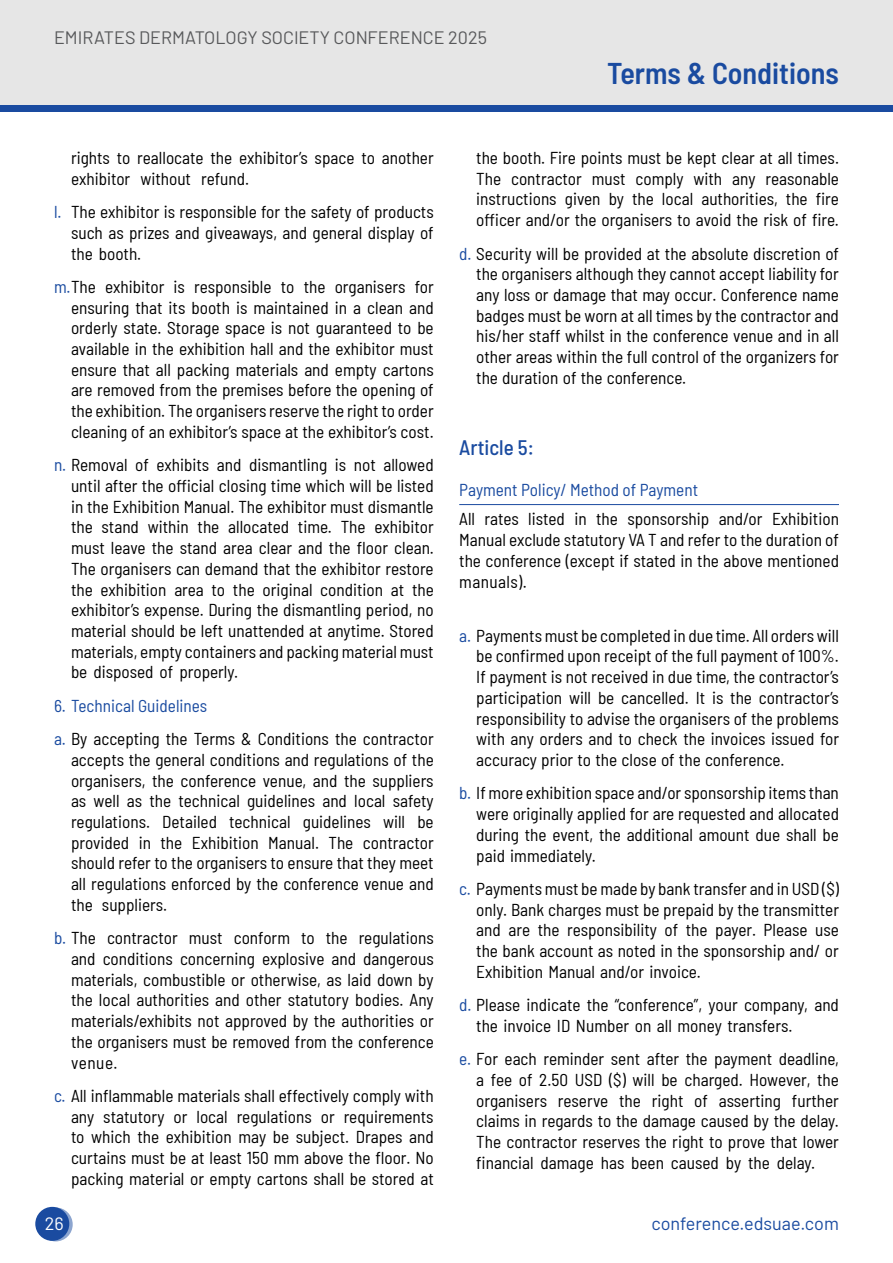
<style>
.page{position:relative;width:893px;height:1263px;background:#fff}
.page>*{position:absolute;margin:0;border:0;box-sizing:border-box;transform-origin:0 0}
.t1{font:600 semi-condensed 30px "Barlow";color:#1a4ba0}
.t2{font:500 semi-condensed 21px "Barlow";color:#1a4ba0}
.t3{font:18px "Barlow";color:#58595b}
.t4{font:18px "Barlow";color:#1a4ba0}
.t5{font:18px "Barlow";color:#fff}
.t6{font:semi-condensed 17.25px/20.7px "Barlow";color:#000;text-align:justify}
.t7{font:semi-condensed 17.25px "Barlow";color:#1a4ba0}
.s1{color:#1a4ba0}
</style>
<div class="page">
<div style="left:0;top:0;width:893px;height:106px;background:#e6e6e6"></div>
<div style="left:0;top:105px;width:893px;height:7px;background:#1a4ba0"></div>
<svg style="left:39px;top:1207px;width:34px;height:34px"></svg>
<div style="left:35px;top:1207px;width:34px;height:34px;background:#1a4ba0;border-radius:50%"></div>
<hr style="left:459px;top:504px;width:380px;height:1px;background:#1a4ba0">
<p class="t3" style="left:54px;top:25px;width:434px">EMIRATES DERMATOLOGY SOCIETY CONFERENCE 2025</p>
<h1 class="t1" style="left:607px;top:52px;width:233px">Terms &amp; Conditions</h1>
<p class="t6" style="left:71px;top:146px;width:364px">rights to reallocate the exhibitor’s space to another exhibitor without refund.</p>
<p class="t6" style="left:71px;top:200px;width:364px;text-indent:-17px"><span class="s1">l.</span> The exhibitor is responsible for the safety of products such as prizes and giveaways, and general display of the booth.</p>
<p class="t6" style="left:71px;top:275px;width:364px;text-indent:-17px"><span class="s1">m.</span>The exhibitor is responsible to the organisers for ensuring that its booth is maintained in a clean and orderly state. Storage space is not guaranteed to be available in the exhibition hall and the exhibitor must ensure that all packing materials and empty cartons are removed from the premises before the opening of the exhibition. The organisers reserve the right to order cleaning of an exhibitor’s space at the exhibitor’s cost.</p>
<p class="t6" style="left:71px;top:453px;width:364px;text-indent:-17px"><span class="s1">n.</span> Removal of exhibits and dismantling is not allowed until after the official closing time which will be listed in the Exhibition Manual. The exhibitor must dismantle the stand within the allocated time. The exhibitor must leave the stand area clear and the floor clean.<br>The organisers can demand that the exhibitor restore the exhibition area to the original condition at the exhibitor’s expense. During the dismantling period, no material should be left unattended at anytime. Stored materials, empty containers and packing material must be disposed of properly.</p>
<p class="t6" style="left:54px;top:688px;width:381px;line-height:33.5px"><span class="s1">6. Technical Guidelines<br>a.</span> By accepting the Terms &amp; Conditions the contractor</p>
<p class="t6" style="left:71px;top:748px;width:364px">accepts the general conditions and regulations of the organisers, the conference venue, and the suppliers as well as the technical guidelines and local safety regulations. Detailed technical guidelines will be provided in the Exhibition Manual. The contractor should refer to the organisers to ensure that they meet all regulations enforced by the conference venue and the suppliers.</p>
<p class="t6" style="left:71px;top:926px;width:364px;text-indent:-17px"><span class="s1">b.</span> The contractor must conform to the regulations and conditions concerning explosive and dangerous materials, combustible or otherwise, as laid down by the local authorities and other statutory bodies. Any materials/exhibits not approved by the authorities or the organisers must be removed from the conference venue.</p>
<p class="t6" style="left:71px;top:1084px;width:364px;text-indent:-17px"><span class="s1">c.</span> All inflammable materials shall effectively comply with any statutory or local regulations or requirements to which the exhibition may be subject. Drapes and curtains must be at least 150 mm above the floor. No packing material or empty cartons shall be stored at</p>
<p class="t6" style="left:476px;top:146px;width:364px">the booth. Fire points must be kept clear at all times.<br>The contractor must comply with any reasonable instructions given by the local authorities, the fire officer and/or the organisers to avoid the risk of fire.</p>
<p class="t6" style="left:476px;top:242px;width:364px;text-indent:-17px"><span class="s1">d.</span> Security will be provided at the absolute discretion of the organisers although they cannot accept liability for any loss or damage that may occur. Conference name badges must be worn at all times by the contractor and his/her staff whilst in the conference venue and in all other areas within the full control of the organizers for the duration of the conference.</p>
<p class="t2" style="left:459px;top:432px;width:76px">Article 5:</p>
<p class="t7" style="left:459px;top:478px;width:240px">Payment Policy/ Method of Payment</p>
<p class="t6" style="left:459px;top:508px;width:381px">All rates listed in the sponsorship and/or Exhibition Manual exclude statutory VA T and refer to the duration of the conference (except if stated in the above mentioned manuals).</p>
<p class="t6" style="left:476px;top:624px;width:364px;text-indent:-17px"><span class="s1">a.</span> Payments must be completed in due time. All orders will be confirmed upon receipt of the full payment of 100%.<br>If payment is not received in due time, the contractor’s participation will be cancelled. It is the contractor’s responsibility to advise the organisers of the problems with any orders and to check the invoices issued for accuracy prior to the close of the conference.</p>
<p class="t6" style="left:476px;top:781px;width:364px;text-indent:-17px"><span class="s1">b.</span> If more exhibition space and/or sponsorship items than were originally applied for are requested and allocated during the event, the additional amount due shall be paid immediately.</p>
<p class="t6" style="left:476px;top:877px;width:364px;text-indent:-17px"><span class="s1">c.</span> Payments must be made by bank transfer and in USD ($) only. Bank charges must be prepaid by the transmitter and are the responsibility of the payer. Please use the bank account as noted in the sponsorship and/ or Exhibition Manual and/or invoice.</p>
<p class="t6" style="left:476px;top:993px;width:364px;text-indent:-17px"><span class="s1">d.</span> Please indicate the “conference”, your company, and the invoice ID Number on all money transfers.</p>
<p class="t6" style="left:476px;top:1047px;width:364px;text-indent:-17px"><span class="s1">e.</span> For each reminder sent after the payment deadline, a fee of 2.50 USD ($) will be charged. However, the organisers reserve the right of asserting further claims in regards to the damage caused by the delay.<br>The contractor reserves the right to prove that lower financial damage has been caused by the delay.</p>
<p class="t5" style="left:45px;top:1210px;width:20px">26</p>
<p class="t4" style="left:651px;top:1210px;width:189px">conference.edsuae.com</p>
</div>
